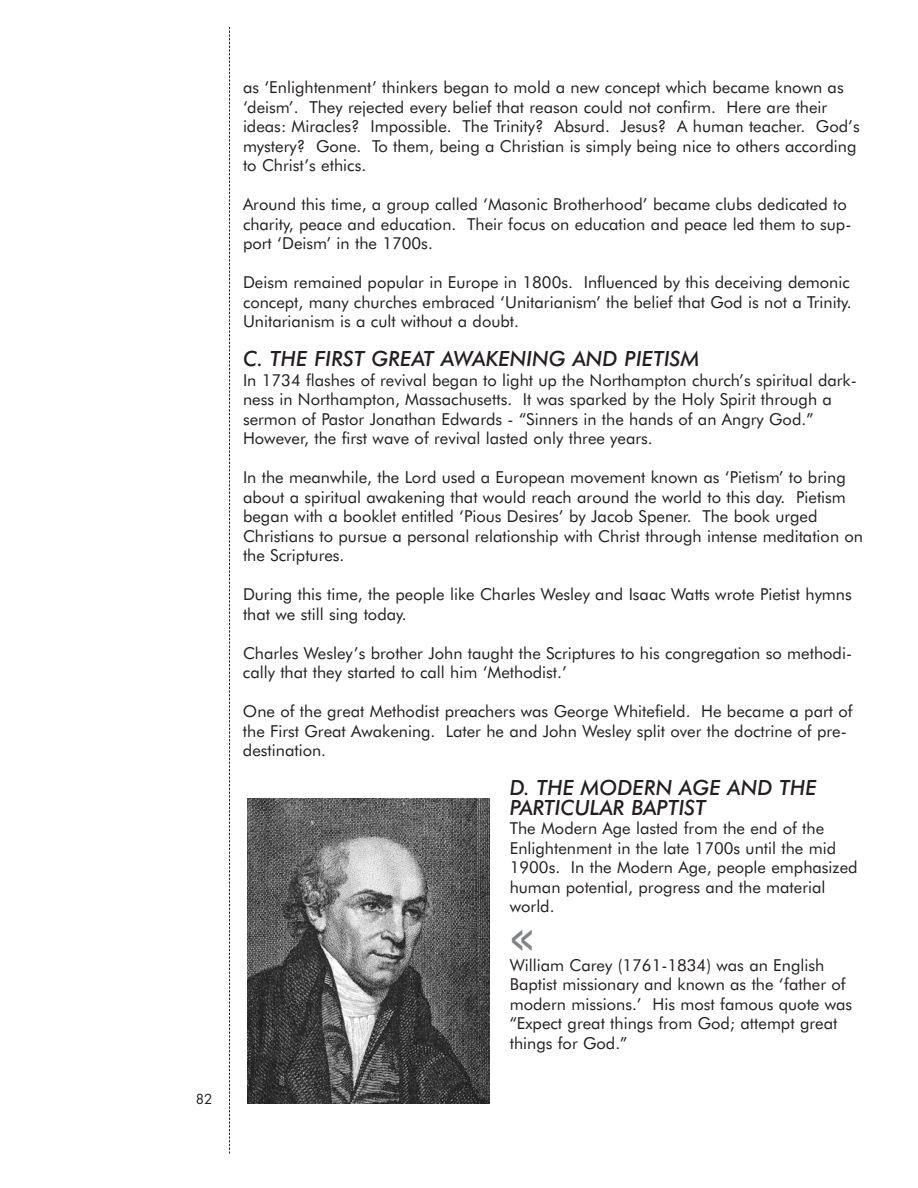
<style>
.page{position:relative;width:918px;height:1188px;background:#fff}
.page>*{position:absolute;margin:0;border:0;box-sizing:border-box;transform-origin:0 0}
.t1{font:700 36px "Futura BT";color:#808285;scale:.5 1}
.t2{font:italic 500 21px/19.5px "Futura BT";color:#231f20}
.t3{font:16.5px/19.5px "Futura BT";color:#231f20}
.t4{font:13.5px "Futura Std";color:#231f20}
</style>
<div class="page">
<svg style="left:229px;top:27px;width:1px;height:1127px"></svg>
<img style="left:247px;top:798px;width:243px;height:305px">
<p class="t4" style="left:196px;top:1093px;width:18px">82</p>
<p class="t3" style="left:243px;top:79px;width:618px">as ‘Enlightenment’ thinkers began to mold a new concept which became known as ‘deism’. They rejected every belief that reason could not confirm. Here are their ideas: Miracles? Impossible. The Trinity? Absurd. Jesus? A human teacher. God’s mystery? Gone. To them, being a Christian is simply being nice to others according to Christ’s ethics.</p>
<p class="t3" style="left:243px;top:196px;width:610px">Around this time, a group called ‘Masonic Brotherhood’ became clubs dedicated to charity, peace and education. Their focus on education and peace led them to sup&shy;port ‘Deism’ in the 1700s.</p>
<p class="t3" style="left:243px;top:274px;width:610px;text-align:justify">Deism remained popular in Europe in 1800s. Influenced by this deceiving demonic concept, many churches embraced ‘Unitarianism’ the belief that God is not a Trinity.<br>Unitarianism is a cult without a doubt.</p>
<p class="t2" style="left:243px;top:351px;width:458px">C. THE FIRST GREAT AWAKENING AND PIETISM</p>
<p class="t3" style="left:243px;top:372px;width:615px">In 1734 flashes of revival began to light up the Northampton church’s spiritual dark&shy;ness in Northampton, Massachusetts. It was sparked by the Holy Spirit through a sermon of Pastor Jonathan Edwards - “Sinners in the hands of an Angry God.” However, the first wave of revival lasted only three years.</p>
<p class="t3" style="left:243px;top:469px;width:622px">In the meanwhile, the Lord used a European movement known as ‘Pietism’ to bring about a spiritual awakening that would reach around the world to this day. Pietism began with a booklet entitled ‘Pious Desires’ by Jacob Spener. The book urged Christians to pursue a personal relationship with Christ through intense meditation on the Scriptures.</p>
<p class="t3" style="left:243px;top:586px;width:610px">During this time, the people like Charles Wesley and Isaac Watts wrote Pietist hymns that we still sing today.</p>
<p class="t3" style="left:243px;top:645px;width:611px">Charles Wesley’s brother John taught the Scriptures to his congregation so methodi&shy;cally that they started to call him ‘Methodist.’</p>
<p class="t3" style="left:243px;top:703px;width:611px">One of the great Methodist preachers was George Whitefield. He became a part of the First Great Awakening. Later he and John Wesley split over the doctrine of pre&shy;destination.</p>
<p class="t2" style="left:510px;top:780px;width:309px">D. THE MODERN AGE AND THE<br>PARTICULAR BAPTIST</p>
<p class="t3" style="left:510px;top:820px;width:349px">The Modern Age lasted from the end of the Enlightenment in the late 1700s until the mid 1900s. In the Modern Age, people emphasized human potential, progress and the material world.</p>
<h1 class="t1" style="left:510px;top:924px;width:50px">&lt;&lt;</h1>
<p class="t3" style="left:510px;top:957px;width:344px">William Carey (1761-1834) was an English Baptist missionary and known as the ‘father of modern missions.’ His most famous quote was “Expect great things from God; attempt great things for God.”</p>
</div>
